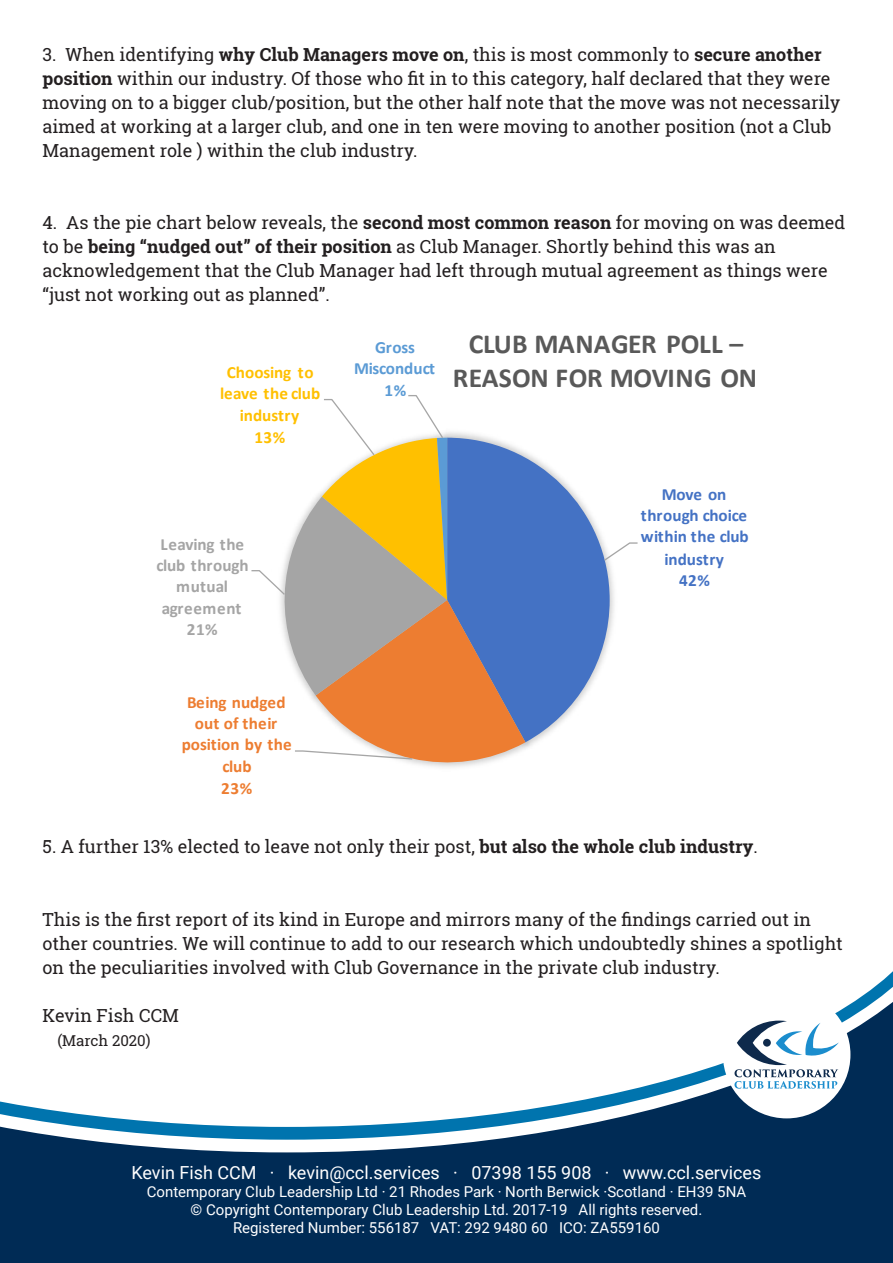
<style>
.page{position:relative;width:893px;height:1263px;background:#fff}
.page>*{position:absolute;margin:0;border:0;box-sizing:border-box;transform-origin:0 0}
.t1{font:700 27.6px/34.2px "Calibri";letter-spacing:-.01em;color:#595959;text-align:center}
.t2{font:18px/24px "Roboto Slab";color:#231f20}
.t3{font:18px "Roboto";color:#fff}
.t4{font:700 17.1px/21.5px "Calibri";color:#4472c4;text-align:center}
.t5{font:700 17.1px/21.5px "Calibri";color:#ed7d31;text-align:center}
.t6{font:700 17.1px/21.5px "Calibri";color:#a5a5a5;text-align:center}
.t7{font:700 17.1px/21.5px "Calibri";color:#ffc000;text-align:center}
.t8{font:700 17.1px/21px "Calibri";letter-spacing:-.015em;color:#5b9bd5;text-align:center}
.t9{font:15px "Roboto";color:#fff}
.t10{font:15px "Roboto Slab";color:#231f20}
.s1{font-weight:700}
</style>
<div class="page">
<div style="left:0;top:910px;width:893px;height:353px;background:#002b55"></div>
<svg style="left:85px;top:1140px;width:404px;height:12px;fill:#fff"></svg>
<svg style="left:2px;top:1127px;width:570px;height:13px;background:#64a1c1"></svg>
<svg style="left:0;top:910px;width:893px;height:217px;background:#e7eef2"></svg>
<div style="left:723px;top:991px;width:127px;height:127px;background:#fff;border-radius:50%"></div>
<svg style="left:734px;top:1020px;width:105px;height:69px"></svg>
<svg style="left:525px;top:452px;width:85px;height:290px;fill:#4472c4"></svg>
<svg style="left:603px;top:542px;width:35px;height:20px"></svg>
<svg style="left:251px;top:395px;width:274px;height:372px"></svg>
<p class="t2" style="left:43px;top:43px;width:799px">3. When identifying <span class="s1">why Club Managers move on</span>, this is most commonly to <span class="s1">secure another position</span> within our industry. Of those who fit in to this category, half declared that they were moving on to a bigger club/position, but the other half note that the move was not necessarily aimed at working at a larger club, and one in ten were moving to another position (not a Club Management role ) within the club industry.</p>
<p class="t2" style="left:43px;top:211px;width:804px">4. As the pie chart below reveals, the <span class="s1">second most common reason</span> for moving on was deemed to be <span class="s1">being “nudged out” of their position</span> as Club Manager. Shortly behind this was an acknowledgement that the Club Manager had left through mutual agreement as things were “just not working out as planned”.</p>
<p class="t7" style="left:220px;top:362px;width:102px">Choosing to leave the club industry<br>13%</p>
<p class="t6" style="left:157px;top:533px;width:94px">Leaving the club through mutual agreement<br>21%</p>
<p class="t5" style="left:182px;top:691px;width:112px">Being nudged out of their position by the club<br>23%</p>
<p class="t8" style="left:354px;top:337px;width:83px">Gross<br>Misconduct<br>1%</p>
<p class="t1" style="left:453px;top:326px;width:306px">CLUB MANAGER POLL –<br>REASON FOR MOVING ON</p>
<p class="t4" style="left:641px;top:483px;width:110px">Move on through choice within the club industry<br>42%</p>
<p class="t2" style="left:43px;top:835px;width:717px">5. A further 13% elected to leave not only their post, <span class="s1">but also the whole club industry</span>.</p>
<p class="t2" style="left:43px;top:907px;width:802px">This is the first report of its kind in Europe and mirrors many of the findings carried out in other countries. We will continue to add to our research which undoubtedly shines a spotlight on the peculiarities involved with Club Governance in the private club industry.</p>
<p class="t2" style="left:43px;top:1003px;width:138px">Kevin Fish CCM</p>
<p class="t10" style="left:57px;top:1030px;width:95px">(March 2020)</p>
<p class="t3" style="left:132px;top:1159px;width:631px">Kevin Fish CCM · kevin@ccl.services · 07398 155 908 · www.ccl.services</p>
<p class="t9" style="left:147px;top:1181px;width:601px">Contemporary Club Leadership Ltd · 21 Rhodes Park · North Berwick ·Scotland · EH39 5NA</p>
<p class="t9" style="left:191px;top:1199px;width:513px">© Copyright Contemporary Club Leadership Ltd. 2017-19 All rights reserved.</p>
<p class="t9" style="left:233px;top:1217px;width:428px">Registered Number: 556187 VAT: 292 9480 60 ICO: ZA559160</p>
</div>
